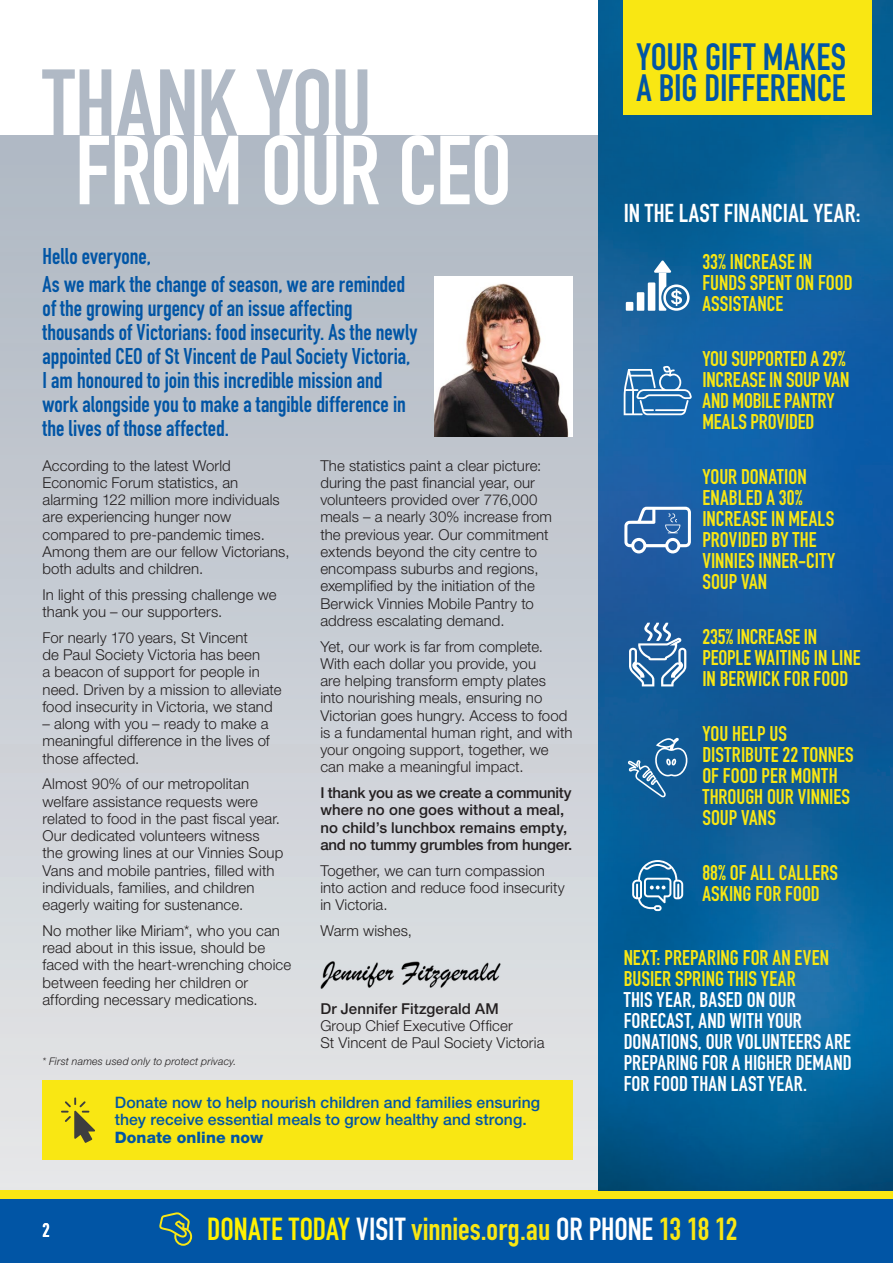
<style>
.page{position:relative;width:893px;height:1263px;background:#fff}
.page>*{position:absolute;margin:0;border:0;box-sizing:border-box;transform-origin:0 0}
.t1{font:700 96.3px "DIN Condensed";letter-spacing:-.015em;color:#fff}
.t2{font:700 96.3px "DIN Condensed";letter-spacing:-.005em;color:#b0b9c5}
.t3{font:700 37.5px/31.5px "DIN Condensed";letter-spacing:-.005em;color:#0155a5}
.t4{font:700 31.35px "DIN Condensed";letter-spacing:-.005em;color:#f9e713}
.t5{font:700 25.5px "DIN Condensed";letter-spacing:.015em;color:#fff}
.INTRO_para_din_span2{font:700 22.5px/24px "DIN Condensed";color:#0155a5}
.t6{font:700 21px/21px "DIN Condensed";color:#f9e713}
.t7{font:700 21px/21px "DIN Condensed";letter-spacing:.01em;color:#fff}
.t8{font:700 19.5px "DIN Condensed";color:#fff}
.Highlight_box_body_yellow{font:500 15.75px/17.2px "Helvetica Neue LT Std";letter-spacing:.005em;color:#0155a5}
.Body{font:300 15px/17.2px "Helvetica Neue LT Std";letter-spacing:.005em;color:#231f20}
.Body-2{font:500 15px/17.2px "Helvetica Neue LT Std";letter-spacing:-.005em;color:#231f20}
.VM_body{font:500 15px "Helvetica Neue LT Std";letter-spacing:.01em;color:#231f20}
.VM_caption{font:italic 300 10.5px "Helvetica Neue LT Std";letter-spacing:.015em;color:#231f20}
.s1{font-weight:800}
.s2{color:#f9e713}
.s3{color:#fff101}
.s4{color:#fff}
</style>
<div class="page">
<div style="left:0;top:136px;width:598px;height:1055px;background:linear-gradient(to bottom,#aeb7c3,#e6e7e6)"></div>
<img style="left:320px;top:950px;width:188px;height:44px">
<div style="left:0;top:1191px;width:893px;height:8px;background:#f9e713"></div>
<div style="left:0;top:1199px;width:893px;height:64px;background:#0155a5"></div>
<svg style="left:159px;top:1212px;width:33px;height:34px"></svg>
<img style="left:435px;top:276px;width:138px;height:160px">
<img style="left:598px;top:0;width:295px;height:1191px">
<div style="left:624px;top:0;width:248px;height:114px;background:#f9e713"></div>
<svg style="left:624px;top:507px;width:67px;height:46px"></svg>
<div style="left:626px;top:302px;width:7px;height:9px;background:#fff"></div>
<div style="left:637px;top:292px;width:7px;height:19px;background:#fff"></div>
<div style="left:648px;top:282px;width:7px;height:29px;background:#fff"></div>
<svg style="left:654px;top:260px;width:36px;height:51px"></svg>
<svg style="left:624px;top:366px;width:68px;height:49px;background:#4f8bbd"></svg>
<svg style="left:629px;top:623px;width:57px;height:63px"></svg>
<svg style="left:628px;top:737px;width:60px;height:60px;background:#3474a6"></svg>
<svg style="left:632px;top:860px;width:51px;height:51px"></svg>
<div style="left:43px;top:1080px;width:530px;height:80px;background:#f9e713"></div>
<svg style="left:61px;top:1097px;width:34px;height:46px"></svg>
<p class="t2" style="left:43px;top:39px;width:331px">THANK YOU</p>
<p class="t1" style="left:75px;top:106px;width:438px">FROM OUR CEO</p>
<p class="INTRO_para_din_span2" style="left:43px;top:244px;width:110px">Hello everyone,</p>
<p class="INTRO_para_din_span2" style="left:43px;top:272px;width:376px">As we mark the change of season, we are reminded of the growing urgency of an issue affecting thousands of Victorians: food insecurity. As the newly appointed CEO of St Vincent de Paul Society Victoria, I am honoured to join this incredible mission and work alongside you to make a tangible difference in the lives of those affected.</p>
<p class="Body" style="left:43px;top:456px;width:249px">According to the latest World<br>Economic Forum statistics, an alarming 122 million more individuals are experiencing hunger now compared to pre-pandemic times.<br>Among them are our fellow Victorians, both adults and children.</p>
<p class="Body" style="left:43px;top:586px;width:235px">In light of this pressing challenge we thank you – our supporters.</p>
<p class="Body" style="left:43px;top:629px;width:240px">For nearly 170 years, St Vincent<br>de Paul Society Victoria has been<br>a beacon of support for people in need. Driven by a mission to alleviate food insecurity in Victoria, we stand</p>
<p class="Body" style="left:43px;top:715px;width:229px;text-align:justify">– along with you – ready to make a meaningful difference in the lives of those affected.</p>
<p class="Body" style="left:43px;top:775px;width:242px">Almost 90% of our metropolitan welfare assistance requests were related to food in the past fiscal year.<br>Our dedicated volunteers witness the growing lines at our Vinnies Soup Vans and mobile pantries, filled with individuals, families, and children eagerly waiting for sustenance.</p>
<p class="Body" style="left:43px;top:922px;width:250px">No mother like Miriam*, who you can read about in this issue, should be faced with the heart-wrenching choice between feeding her children or affording necessary medications.</p>
<p class="Body" style="left:320px;top:456px;width:233px">The statistics paint a clear picture: during the past financial year, our volunteers provided over 776,000 meals – a nearly 30% increase from the previous year. Our commitment extends beyond the city centre to encompass suburbs and regions, exemplified by the initiation of the Berwick Vinnies Mobile Pantry to address escalating demand.</p>
<p class="Body" style="left:320px;top:637px;width:254px">Yet, our work is far from complete.<br>With each dollar you provide, you<br>are helping transform empty plates into nourishing meals, ensuring no Victorian goes hungry. Access to food is a fundamental human right, and with your ongoing support, together, we can make a meaningful impact.</p>
<p class="Body-2" style="left:320px;top:784px;width:254px">I thank you as we create a community where no one goes without a meal, no child’s lunchbox remains empty, and no tummy grumbles from hunger.</p>
<p class="Body" style="left:320px;top:861px;width:246px">Together, we can turn compassion into action and reduce food insecurity in Victoria.</p>
<p class="Body" style="left:320px;top:922px;width:93px">Warm wishes,</p>
<p class="VM_body" style="left:320px;top:999px;width:180px">Dr Jennifer Fitzgerald AM</p>
<p class="Body" style="left:320px;top:1017px;width:226px">Group Chief Executive Officer<br>St Vincent de Paul Society Victoria</p>
<p class="VM_caption" style="left:43px;top:1055px;width:196px">* First names used only to protect privacy.</p>
<p class="Highlight_box_body_yellow" style="left:115px;top:1094px;width:427px">Donate now to help nourish children and families ensuring they receive essential meals to grow healthy and strong.<br><span class="s1">Donate online now</span></p>
<p class="t3" style="left:636px;top:41px;width:211px">YOUR GIFT MAKES<br>A BIG DIFFERENCE</p>
<p class="t5" style="left:624px;top:196px;width:238px">IN THE LAST FINANCIAL YEAR:</p>
<p class="t6" style="left:702px;top:251px;width:152px">33% INCREASE IN<br>FUNDS SPENT ON FOOD<br>ASSISTANCE</p>
<p class="t6" style="left:702px;top:348px;width:149px">YOU SUPPORTED A 29%<br>INCREASE IN SOUP VAN<br>AND MOBILE PANTRY<br>MEALS PROVIDED</p>
<p class="t6" style="left:702px;top:466px;width:135px">YOUR DONATION<br>ENABLED A 30%<br>INCREASE IN MEALS<br>PROVIDED BY THE<br>VINNIES INNER-CITY<br>SOUP VAN</p>
<p class="t6" style="left:702px;top:626px;width:160px">235% INCREASE IN<br>PEOPLE WAITING IN LINE<br>IN BERWICK FOR FOOD</p>
<p class="t6" style="left:702px;top:723px;width:153px">YOU HELP US<br>DISTRIBUTE 22 TONNES<br>OF FOOD PER MONTH<br>THROUGH OUR VINNIES<br>SOUP VANS</p>
<p class="t6" style="left:702px;top:862px;width:137px">88% OF ALL CALLERS<br>ASKING FOR FOOD</p>
<p class="t7" style="left:624px;top:947px;width:230px"><span class="s2">NEXT: PREPARING FOR AN EVEN<br>BUSIER SPRING THIS YEAR<br></span>THIS YEAR, BASED ON OUR<br>FORECAST, AND WITH YOUR<br>DONATIONS, OUR VOLUNTEERS ARE<br>PREPARING FOR A HIGHER DEMAND<br>FOR FOOD THAN LAST YEAR.</p>
<p class="t8" style="left:43px;top:1217px;width:9px">2</p>
<p class="t4" style="left:207px;top:1208px;width:532px"><span class="s3">DONATE TODAY</span> <span class="s4">VISIT</span> vinnies.org.au <span class="s4">OR PHONE</span> 13 18 12</p>
</div>
